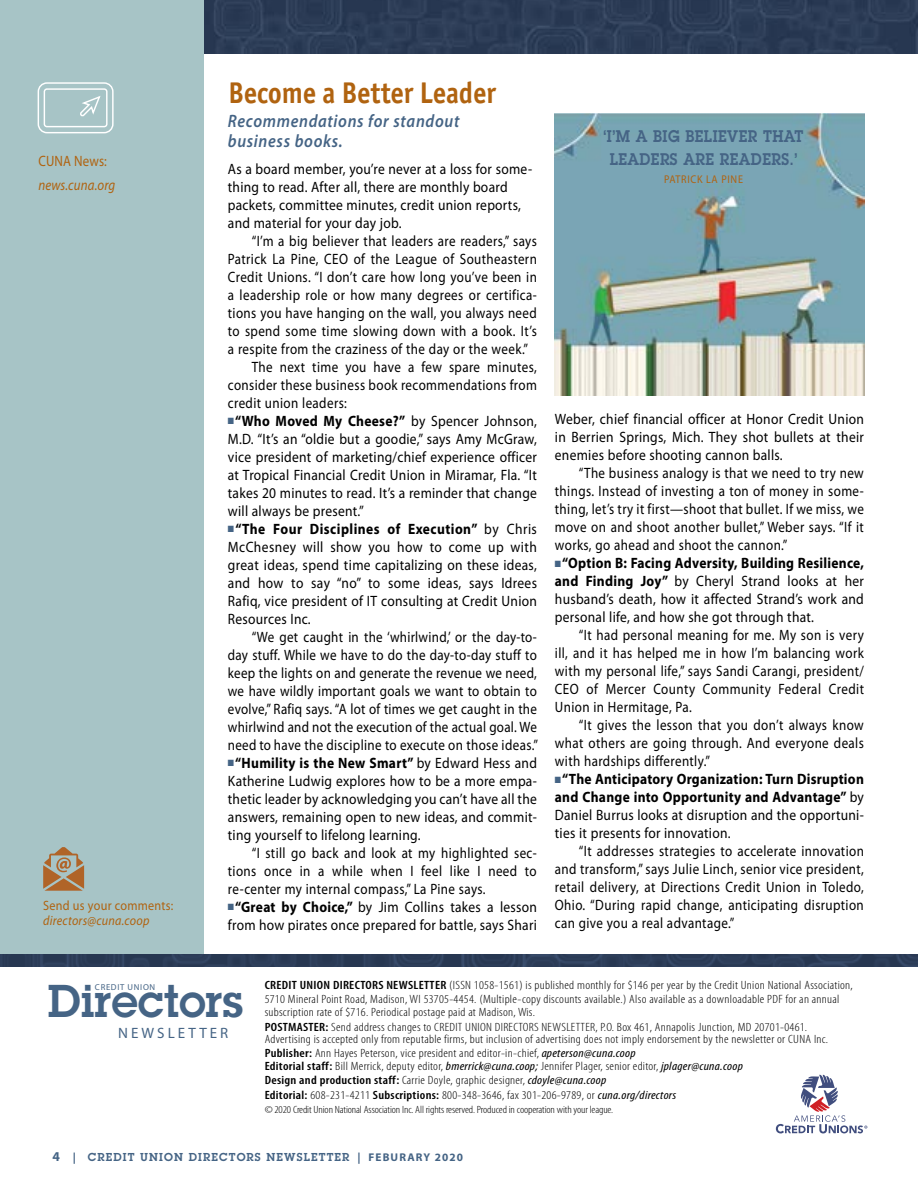
<style>
.page{position:relative;width:918px;height:1188px;background:#fff}
.page>*{position:absolute;margin:0;border:0;box-sizing:border-box;transform-origin:0 0}
.t1{font:600 45px "Lubalin Graph Std";color:#456485}
.t2{font:700 30px "Officina Sans ITC Std";letter-spacing:.005em;color:#b06310;scale:.9 1}
.t3{font:italic 600 18px/19.5px "Myriad Pro";letter-spacing:.04em;color:#456485;scale:.9 1}
.t4{font:600 16.5px/22.5px "Lubalin Graph Std";letter-spacing:.03em;color:#456485;text-align:center;scale:.9 1}
.t5{font:15px/18px "Myriad Pro";letter-spacing:.025em;color:#000;text-align:justify;scale:.87 1}
.t6{font:15px/18px "Myriad Pro";letter-spacing:.025em;color:#000;text-align:justify;scale:.9 1}
.t7{font:700 15px/18px "Myriad Pro";letter-spacing:.02em;color:#000;text-align:justify;scale:.9 1}
.t8{font:italic 15px "Myriad Pro";letter-spacing:.01em;color:#b06310;scale:.86 1}
.t9{font:15px "Myriad Pro";letter-spacing:.2em;color:#456485}
.t10{font:15px "Myriad Pro";letter-spacing:.01em;color:#b06310;scale:.86 1}
.t11{font:13.5px "Myriad Pro";letter-spacing:.02em;color:#b06310;scale:.9 1}
.t12{font:italic 13.5px "Myriad Pro";letter-spacing:.02em;color:#b06310;scale:.9 1}
.t13{font:300 condensed 12px/13.5px "Myriad Pro";letter-spacing:.02em;color:#000;scale:1.13 1}
.t14{font:600 11.25px "Lubalin Graph Std";letter-spacing:.1em;color:#456485}
.t15{font:11.25px "Myriad Pro";letter-spacing:.07em;color:#b06310;scale:.9 1}
.t16{font:300 condensed 10.5px "Myriad Pro";letter-spacing:-.01em;color:#000;scale:1.13 1}
.t17{font:8.7px "Myriad Pro";letter-spacing:.08em;color:#456485}
.s1{color:#456485}
.s2{font-weight:700}
.s3{font-weight:400}
.s4{font-weight:600}
.s5{font-weight:400;font-style:italic}
.s6{font-family:"Myriad Pro";font-weight:700;font-size:13.5px}
.s7{font-family:"Myriad Pro";font-weight:700}
</style>
<div class="page">
<div style="left:204px;top:0;width:714px;height:54px;background:#2c3c56"></div>
<div style="left:0;top:0;width:204px;height:960px;background:#a7c4c6"></div>
<svg style="left:776px;top:1074px;width:91px;height:59px"></svg>
<img style="left:0;top:955px;width:918px;height:12px">
<svg style="left:43px;top:847px;width:41px;height:44px"></svg>
<svg style="left:37px;top:82px;width:77px;height:52px"></svg>
<img style="left:555px;top:114px;width:309px;height:282px">
<p class="t10" style="left:38px;top:152px;width:81px">CUNA News:</p>
<p class="t8" style="left:38px;top:176px;width:91px">news.cuna.org</p>
<p class="t11" style="left:43px;top:897px;width:146px">Send us your comments:</p>
<p class="t12" style="left:43px;top:912px;width:120px">directors@cuna.coop</p>
<h2 class="t2" style="left:228px;top:74px;width:299px">Become a Better Leader</h2>
<p class="t3" style="left:228px;top:111px;width:259px">Recommendations for standout business books.</p>
<p class="t6" style="left:228px;top:159px;width:340px;text-align:left">As a board member, you’re never at a loss for some&shy;thing to read. After all, there are monthly board packets, committee minutes, credit union reports, and material for your day job.</p>
<p class="t5" style="left:252px;top:231px;width:329px">“I’m a big believer that leaders are readers,” says</p>
<p class="t5" style="left:228px;top:249px;width:357px">Patrick La Pine, CEO of the League of Southeastern</p>
<p class="t5" style="left:228px;top:267px;width:357px">Credit Unions. “I don’t care how long you’ve been in</p>
<p class="t5" style="left:228px;top:285px;width:357px">a leadership role or how many degrees or certifica-</p>
<p class="t5" style="left:228px;top:303px;width:357px">tions you have hanging on the wall, you always need</p>
<p class="t5" style="left:228px;top:321px;width:357px">to spend some time slowing down with a book. It’s</p>
<p class="t5" style="left:228px;top:339px;width:347px">a respite from the craziness of the day or the week.”</p>
<p class="t5" style="left:252px;top:357px;width:329px">The next time you have a few spare minutes,</p>
<p class="t5" style="left:228px;top:375px;width:357px">consider these business book recommendations from</p>
<p class="t5" style="left:228px;top:393px;width:138px">credit union leaders:</p>
<p class="t6" style="left:228px;top:411px;width:345px"><span class="s1">■</span><span class="s2">“Who Moved My Cheese?”</span> by Spencer Johnson, M.D. “It’s an “oldie but a goodie,” says Amy McGraw, vice president of marketing/chief experience officer at Tropical Financial Credit Union in Miramar, Fla. “It takes 20 minutes to read. It’s a reminder that change will always be present.”</p>
<p class="t6" style="left:228px;top:519px;width:345px"><span class="s1">■</span> <span class="s2">“The Four Disciplines of Execution”</span> by Chris McChesney will show you how to come up with great ideas, spend time capitalizing on these ideas, and how to say “no” to some ideas, says Idrees Rafiq, vice president of IT consulting at Credit Union Resources Inc.</p>
<p class="t5" style="left:228px;top:627px;width:358px;text-indent:24px">“We get caught in the ‘whirlwind,’ or the day-to&shy;day stuff. While we have to do the day-to-day stuff to keep the lights on and generate the revenue we need, we have wildly important goals we want to obtain to evolve,” Rafiq says. “A lot of times we get caught in the whirlwind and not the execution of the actual goal. We need to have the discipline to execute on those ideas.”</p>
<p class="t6" style="left:228px;top:753px;width:345px"><span class="s1">■</span><span class="s2">“Humility is the New Smart”</span> by Edward Hess and Katherine Ludwig explores how to be a more empa&shy;thetic leader by acknowledging you can’t have all the answers, remaining open to new ideas, and commit&shy;ting yourself to lifelong learning.</p>
<p class="t5" style="left:228px;top:843px;width:357px;text-indent:24px">“I still go back and look at my highlighted sec&shy;tions once in a while when I feel like I need to re-center my internal compass,” La Pine says.</p>
<p class="t6" style="left:228px;top:897px;width:345px"><span class="s1">■</span><span class="s2">“Great by Choice,”</span> by Jim Collins takes a lesson from how pirates once prepared for battle, says Shari</p>
<p class="t4" style="left:604px;top:125px;width:224px">‘I’M A BIG BELIEVER THAT<br>LEADERS ARE READERS.’</p>
<p class="t15" style="left:664px;top:172px;width:89px">PATRICK LA PINE</p>
<p class="t6" style="left:555px;top:410px;width:345px">Weber, chief financial officer at Honor Credit Union in Berrien Springs, Mich. They shot bullets at their enemies before shooting cannon balls.</p>
<p class="t5" style="left:555px;top:464px;width:357px;text-indent:24px">“The business analogy is that we need to try new things. Instead of investing a ton of money in some&shy;thing, let’s try it first—shoot that bullet. If we miss, we move on and shoot another bullet,” Weber says. “If it works, go ahead and shoot the cannon.”</p>
<p class="t6" style="left:555px;top:554px;width:345px"><span class="s1">■</span><span class="s2">“Option B: Facing Adversity, Building Resilience, and Finding Joy”</span> by Cheryl Strand looks at her husband’s death, how it affected Strand’s work and personal life, and how she got through that.</p>
<p class="t5" style="left:555px;top:626px;width:357px;text-indent:24px">“It had personal meaning for me. My son is very ill, and it has helped me in how I’m balancing work with my personal life,” says Sandi Carangi, president/ CEO of Mercer County Community Federal Credit Union in Hermitage, Pa.</p>
<p class="t5" style="left:555px;top:716px;width:357px;text-indent:24px">“It gives the lesson that you don’t always know what others are going through. And everyone deals with hardships differently.”</p>
<p class="t7" style="left:555px;top:770px;width:345px"><span class="s1">■</span>“The Anticipatory Organization: Turn Disruption and Change into Opportunity and Advantage” <span class="s3">by Daniel Burrus looks at disruption and the opportuni&shy;ties it presents for innovation.</span></p>
<p class="t5" style="left:555px;top:842px;width:357px;text-indent:24px">“It addresses strategies to accelerate innovation and transform,” says Julie Linch, senior vice president, retail delivery, at Directions Credit Union in Toledo, Ohio. “During rapid change, anticipating disruption can give you a real advantage.”</p>
<p class="t17" style="left:95px;top:982px;width:62px">CREDIT UNION</p>
<h1 class="t1" style="left:48px;top:971px;width:197px">Directors</h1>
<p class="t9" style="left:118px;top:1024px;width:112px">NEWSLETTER</p>
<p class="t13" style="left:265px;top:978px;width:522px"><span class="s4">CREDIT UNION DIRECTORS NEWSLETTER</span> (ISSN 1058-1561) is published monthly for $146 per year by the Credit Union National Association,<br>5710 Mineral Point Road, Madison, WI 53705-4454. (Multiple-copy discounts available.) Also available as a downloadable PDF for an annual subscription rate of $716. Periodical postage paid at Madison, Wis.</p>
<p class="t13" style="left:265px;top:1021px;width:500px;line-height:12px"><span class="s4">POSTMASTER:</span> Send address changes to CREDIT UNION DIRECTORS NEWSLETTER, P.O. Box 461, Annapolis Junction, MD 20701-0461.<br>Advertising is accepted only from reputable firms, but inclusion of advertising does not imply endorsement by the newsletter or CUNA Inc.</p>
<p class="t13" style="left:265px;top:1046px;width:425px"><span class="s4">Publisher:</span> Ann Hayes Peterson, vice president and editor-in-chief, <span class="s5">apeterson@cuna.coop<br></span><span class="s4">Editorial staff:</span> Bill Merrick, deputy editor, <span class="s5">bmerrick@cuna.coop;</span> Jennifer Plager, senior editor, <span class="s5">jplager@cuna.coop<br></span><span class="s4">Design and production staff:</span> Carrie Doyle, graphic designer, <span class="s5">cdoyle@cuna.coop</span></p>
<p class="t13" style="left:265px;top:1088px;width:366px"><span class="s4">Editorial:</span> 608-231-4211 <span class="s4">Subscriptions:</span> 800-348-3646, fax 301-206-9789, or <span class="s5">cuna.org/directors</span></p>
<p class="t16" style="left:265px;top:1103px;width:310px">© 2020 Credit Union National Association Inc. All rights reserved. Produced in cooperation with your league.</p>
<p class="t14" style="left:52px;top:1149px;width:412px"><span class="s6">4</span> <span class="s7">|</span> CREDIT UNION DIRECTORS NEWSLETTER <span class="s7">| FEBURARY 2020</span></p>
</div>
